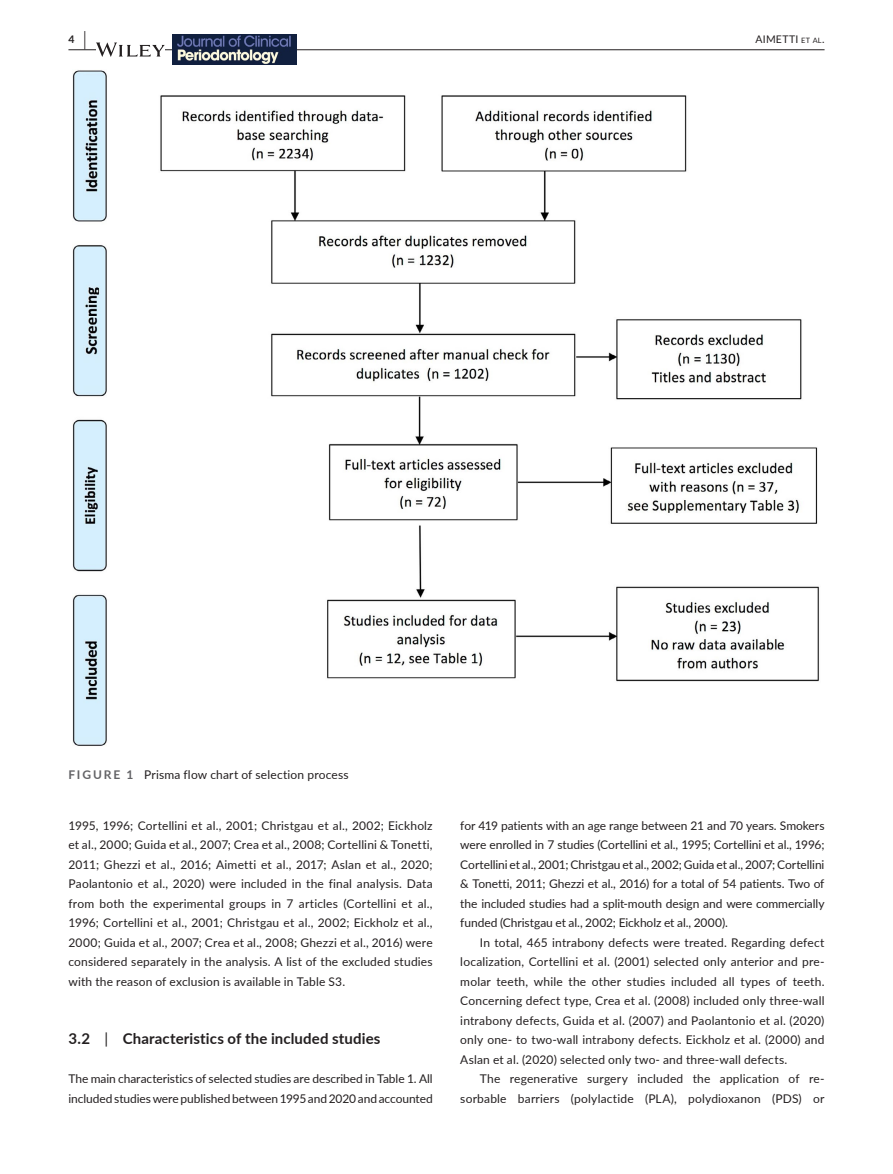
<style>
.page{position:relative;width:893px;height:1174px;background:#fff}
.page>*{position:absolute;margin:0;border:0;box-sizing:border-box;transform-origin:0 0}
.t1{font:700 15px "Lato";letter-spacing:.01em;color:#231f20}
.t2{font:12px/19.5px "Lato";letter-spacing:.01em;color:#231f20;text-align:justify}
.t3{font:10.5px "Lato";letter-spacing:.02em;color:#231f20}
.t4{font:700 10.5px "Lato";color:#231f20}
.s1{font-size:19.5px}
.s2{font-size:7.35px}
.s3{font-weight:700;color:#636366}
.s4{font-weight:400}
</style>
<div class="page">
<hr style="left:68px;top:49px;width:756px;height:1px;background:#231f20">
<svg style="left:96px;top:42px;width:69px;height:15px"></svg>
<img style="left:172px;top:35px;width:124px;height:30px">
<img style="left:72px;top:70px;width:747px;height:676px">
<p class="t4" style="left:68px;top:31px;width:19px">4 <span class="s1">|</span></p>
<p class="t3" style="left:756px;top:31px;width:70px">AIMETTI <span class="s2">et al</span>.</p>
<p class="t2" style="left:68px;top:764px;width:282px"><span class="s3">FIGURE 1</span> Prisma flow chart of selection process</p>
<p class="t2" style="left:68px;top:815px;width:366px">1995, 1996; Cortellini et al., 2001; Christgau et al., 2002; Eickholz et al., 2000; Guida et al., 2007; Crea et al., 2008; Cortellini &amp; Tonetti, 2011; Ghezzi et al., 2016; Aimetti et al., 2017; Aslan et al., 2020; Paolantonio et al., 2020) were included in the final analysis. Data from both the experimental groups in 7 articles (Cortellini et al., 1996; Cortellini et al., 2001; Christgau et al., 2002; Eickholz et al., 2000; Guida et al., 2007; Crea et al., 2008; Ghezzi et al., 2016) were considered separately in the analysis. A list of the excluded studies with the reason of exclusion is available in Table S3.</p>
<p class="t1" style="left:68px;top:1028px;width:313px">3.2 <span class="s4">|</span> Characteristics of the included studies</p>
<p class="t2" style="left:68px;top:1068px;width:366px">The main characteristics of selected studies are described in Table 1. All included studies were published between 1995 and 2020 and accounted</p>
<p class="t2" style="left:460px;top:815px;width:366px">for 419 patients with an age range between 21 and 70 years. Smokers were enrolled in 7 studies (Cortellini et al., 1995; Cortellini et al., 1996; Cortellini et al., 2001; Christgau et al., 2002; Guida et al., 2007; Cortellini &amp; Tonetti, 2011; Ghezzi et al., 2016) for a total of 54 patients. Two of the included studies had a split-mouth design and were commercially funded (Christgau et al., 2002; Eickholz et al., 2000).</p>
<p class="t2" style="left:460px;top:932px;width:366px;text-indent:20px">In total, 465 intrabony defects were treated. Regarding defect localization, Cortellini et al. (2001) selected only anterior and pre&shy;molar teeth, while the other studies included all types of teeth.<br>Concerning defect type, Crea et al. (2008) included only three-wall intrabony defects, Guida et al. (2007) and Paolantonio et al. (2020) only one- to two-wall intrabony defects. Eickholz et al. (2000) and Aslan et al. (2020) selected only two- and three-wall defects.</p>
<p class="t2" style="left:460px;top:1068px;width:366px;text-align:right">The regenerative surgery included the application of re&shy;sorbable barriers (polylactide (PLA), polydioxanon (PDS) or</p>
</div>
